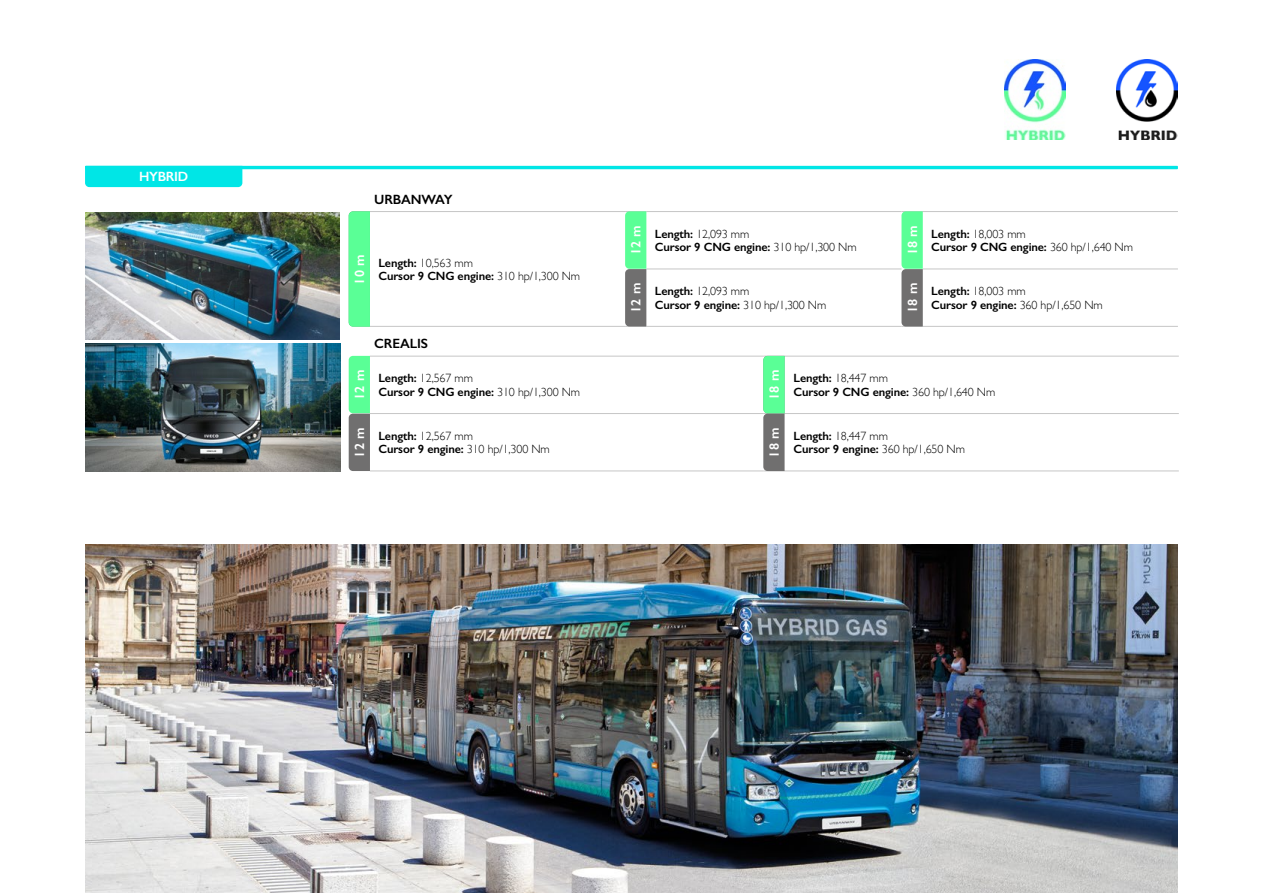
<style>
.page{position:relative;width:1263px;height:893px;background:#fff}
.page>*{position:absolute;margin:0;border:0;box-sizing:border-box;transform-origin:0 0}
.t1{font:600 13.5px "Gill Sans";letter-spacing:.02em;color:#fff}
.t2{font:600 13.5px "Gill Sans";letter-spacing:-.01em;color:#000}
.t3{font:600 12px/13.5px "Gill Sans";letter-spacing:-.01em;color:#000}
.s1{font-weight:300}
</style>
<div class="page">
<img style="left:1004px;top:59px;width:62px;height:80px">
<img style="left:1116px;top:59px;width:62px;height:80px">
<div style="left:85px;top:169px;width:157px;height:18px;background:#00e6e6"></div>
<hr style="left:85px;top:166px;width:1093px;height:3px;background:#00e6e6">
<hr style="left:370px;top:356px;width:394px;height:1px;background:#c6c6c6">
<hr style="left:785px;top:356px;width:394px;height:1px;background:#c6c6c6">
<hr style="left:370px;top:413px;width:394px;height:1px;background:#c6c6c6">
<hr style="left:370px;top:471px;width:394px;height:1px;background:#c6c6c6">
<hr style="left:785px;top:413px;width:394px;height:1px;background:#c6c6c6">
<hr style="left:785px;top:471px;width:394px;height:1px;background:#c6c6c6">
<hr style="left:370px;top:211px;width:255px;height:1px;background:#c6c6c6">
<hr style="left:646px;top:211px;width:255px;height:1px;background:#c6c6c6">
<hr style="left:923px;top:211px;width:255px;height:1px;background:#c6c6c6">
<hr style="left:370px;top:326px;width:255px;height:1px;background:#c6c6c6">
<hr style="left:646px;top:269px;width:255px;height:1px;background:#c6c6c6">
<hr style="left:646px;top:326px;width:255px;height:1px;background:#c6c6c6">
<hr style="left:923px;top:269px;width:255px;height:1px;background:#c6c6c6">
<hr style="left:923px;top:326px;width:255px;height:1px;background:#c6c6c6">
<div style="left:349px;top:211px;width:21px;height:116px;background:#5aff96"></div>
<svg style="left:349px;top:356px;width:21px;height:115px;background:#66b783"></svg>
<svg style="left:763px;top:356px;width:22px;height:116px;background:#6ab986"></svg>
<svg style="left:625px;top:211px;width:21px;height:116px;background:#67b884"></svg>
<svg style="left:901px;top:211px;width:22px;height:116px;background:#6cba88"></svg>
<img style="left:85px;top:344px;width:255px;height:127px">
<img style="left:85px;top:544px;width:1093px;height:349px">
<img style="left:85px;top:212px;width:255px;height:128px">
<p class="t1" style="left:139px;top:169px;width:51px">HYBRID</p>
<p class="t2" style="left:374px;top:191px;width:80px">URBANWAY</p>
<p class="t1" style="left:351px;top:285px;width:32px;rotate:-90deg">10 m</p>
<p class="t3" style="left:378px;top:256px;width:203px">Length: <span class="s1">10,563 mm<br></span>Cursor 9 CNG engine: <span class="s1">310 hp/1,300 Nm</span></p>
<p class="t1" style="left:628px;top:255px;width:32px;rotate:-90deg">12 m</p>
<p class="t1" style="left:628px;top:313px;width:32px;rotate:-90deg">12 m</p>
<p class="t1" style="left:904px;top:255px;width:32px;rotate:-90deg">18 m</p>
<p class="t1" style="left:904px;top:313px;width:32px;rotate:-90deg">18 m</p>
<p class="t3" style="left:655px;top:227px;width:203px">Length: <span class="s1">12,093 mm<br></span>Cursor 9 CNG engine: <span class="s1">310 hp/1,300 Nm</span></p>
<p class="t3" style="left:931px;top:227px;width:203px">Length: <span class="s1">18,003 mm<br></span>Cursor 9 CNG engine: <span class="s1">360 hp/1,640 Nm</span></p>
<p class="t3" style="left:655px;top:284px;width:173px">Length: <span class="s1">12,093 mm<br></span>Cursor 9 engine: <span class="s1">310 hp/1,300 Nm</span></p>
<p class="t3" style="left:931px;top:284px;width:173px">Length: <span class="s1">18,003 mm<br></span>Cursor 9 engine: <span class="s1">360 hp/1,650 Nm</span></p>
<p class="t1" style="left:351px;top:400px;width:32px;rotate:-90deg">12 m</p>
<p class="t1" style="left:351px;top:458px;width:32px;rotate:-90deg">12 m</p>
<p class="t2" style="left:374px;top:336px;width:55px">CREALIS</p>
<p class="t3" style="left:378px;top:372px;width:203px">Length: <span class="s1">12,567 mm<br></span>Cursor 9 CNG engine: <span class="s1">310 hp/1,300 Nm</span></p>
<p class="t3" style="left:793px;top:372px;width:203px">Length: <span class="s1">18,447 mm<br></span>Cursor 9 CNG engine: <span class="s1">360 hp/1,640 Nm</span></p>
<p class="t3" style="left:378px;top:429px;width:173px">Length: <span class="s1">12,567 mm<br></span>Cursor 9 engine: <span class="s1">310 hp/1,300 Nm</span></p>
<p class="t3" style="left:793px;top:429px;width:173px">Length: <span class="s1">18,447 mm<br></span>Cursor 9 engine: <span class="s1">360 hp/1,650 Nm</span></p>
<p class="t1" style="left:766px;top:400px;width:32px;rotate:-90deg">18 m</p>
<p class="t1" style="left:766px;top:458px;width:32px;rotate:-90deg">18 m</p>
</div>
